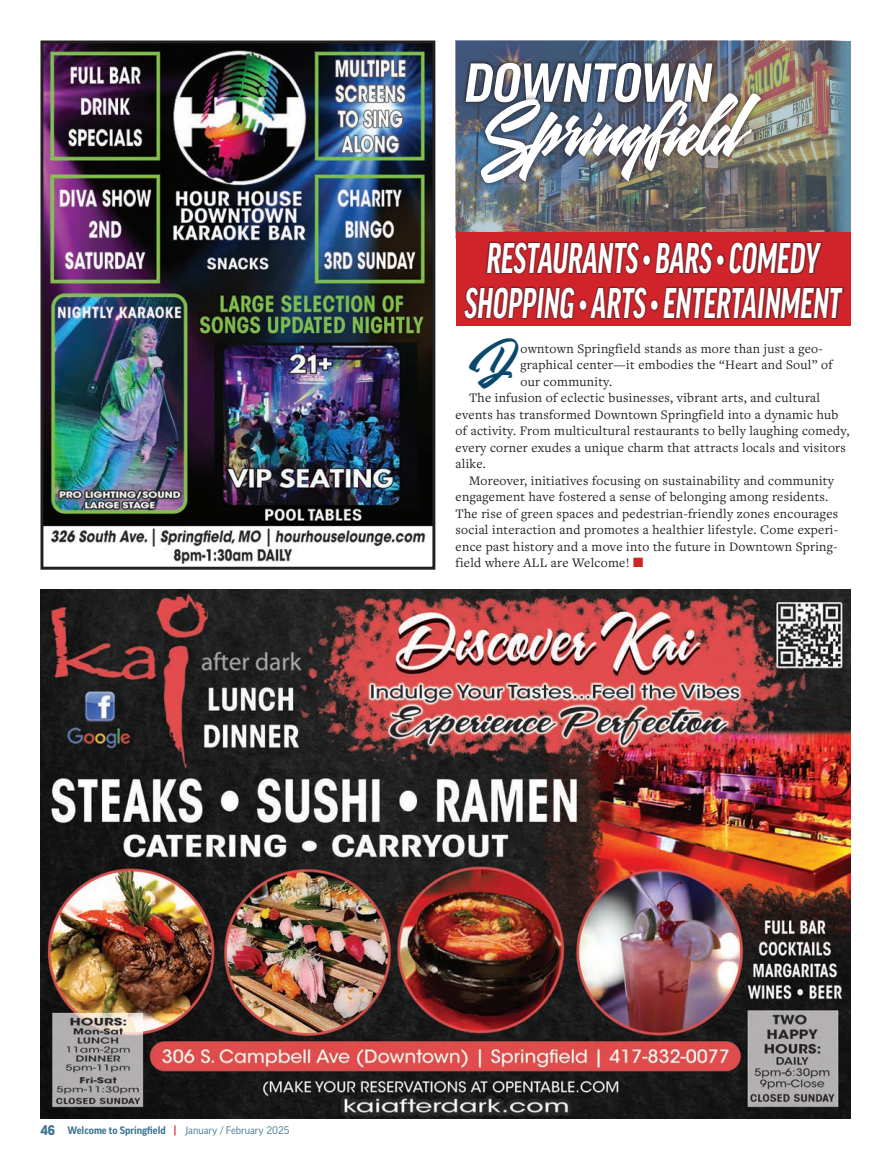
<style>
.page{position:relative;width:891px;height:1161px;background:#fff}
.page>*{position:absolute;margin:0;border:0;box-sizing:border-box;transform-origin:0 0}
.t1{font:57.6px "Emerald";letter-spacing:-.02em;color:#fff}
.t2{font:italic 700 condensed 52.8px "Good Pro";color:#fff;scale:1.13 1}
.t3{font:italic 700 condensed 41.4px/44.8px "Good Pro";color:#fff;text-align:center;scale:.78 1}
.t4{font:34.05px "Emerald";color:#0b486b}
.t5{font:13.5px "Freight Text Pro";letter-spacing:.02em;color:#231f20}
.t6{font:700 10.5px "Good Pro";color:#3f7695}
.s1{color:#d1232a}
.s2{font-weight:900;font-size:13.5px}
.s3{font-stretch:condensed;color:#d1232a}
.s4{font-weight:400}
</style>
<div class="page">
<img style="left:456px;top:41px;width:394px;height:192px">
<div style="left:462px;top:59px;width:255px;height:47px;background:#231f20;opacity:.75"></div>
<div style="left:475px;top:88px;width:291px;height:101px;background:#231f20;opacity:.75"></div>
<div style="left:456px;top:233px;width:394px;height:93px;background:#d1232a"></div>
<div style="left:463px;top:241px;width:382px;height:79px;background:#231f20;opacity:.75"></div>
<img style="left:40px;top:590px;width:810px;height:529px">
<img style="left:40px;top:40px;width:395px;height:530px">
<h2 class="t2" style="left:465px;top:53px;width:220px">DOWNTOWN</h2>
<h1 class="t1" style="left:481px;top:103px;width:260px">Springfield</h1>
<h3 class="t3" style="left:465px;top:236px;width:484px">RESTAURANTS • BARS • COMEDY<br>SHOPPING • ARTS • ENTERTAINMENT</h3>
<h3 class="t4" style="left:472px;top:344px;width:43px">D</h3>
<p class="t5" style="left:520px;top:339px;width:304px">owntown Springfield stands as more than just a geo-</p>
<p class="t5" style="left:520px;top:356px;width:314px">graphical center—it embodies the “Heart and Soul” of</p>
<p class="t5" style="left:520px;top:372px;width:93px">our community.</p>
<p class="t5" style="left:469px;top:389px;width:353px">The infusion of eclectic businesses, vibrant arts, and cultural</p>
<p class="t5" style="left:456px;top:405px;width:384px">events has transformed Downtown Springfield into a dynamic hub</p>
<p class="t5" style="left:456px;top:422px;width:395px">of activity. From multicultural restaurants to belly laughing comedy,</p>
<p class="t5" style="left:456px;top:438px;width:392px">every corner exudes a unique charm that attracts locals and visitors</p>
<p class="t5" style="left:456px;top:455px;width:32px">alike.</p>
<p class="t5" style="left:469px;top:471px;width:366px">Moreover, initiatives focusing on sustainability and community</p>
<p class="t5" style="left:456px;top:488px;width:374px">engagement have fostered a sense of belonging among residents.</p>
<p class="t5" style="left:456px;top:504px;width:384px">The rise of green spaces and pedestrian-friendly zones encourages</p>
<p class="t5" style="left:456px;top:521px;width:384px">social interaction and promotes a healthier lifestyle. Come experi-</p>
<p class="t5" style="left:456px;top:537px;width:384px">ence past history and a move into the future in Downtown Spring-</p>
<p class="t5" style="left:456px;top:554px;width:189px">field where ALL are Welcome! <span class="s1">■</span></p>
<p class="t6" style="left:40px;top:1124px;width:250px"><span class="s2">46</span> Welcome to Springfield <span class="s3">|</span> <span class="s4">January / February 2025</span></p>
</div>
